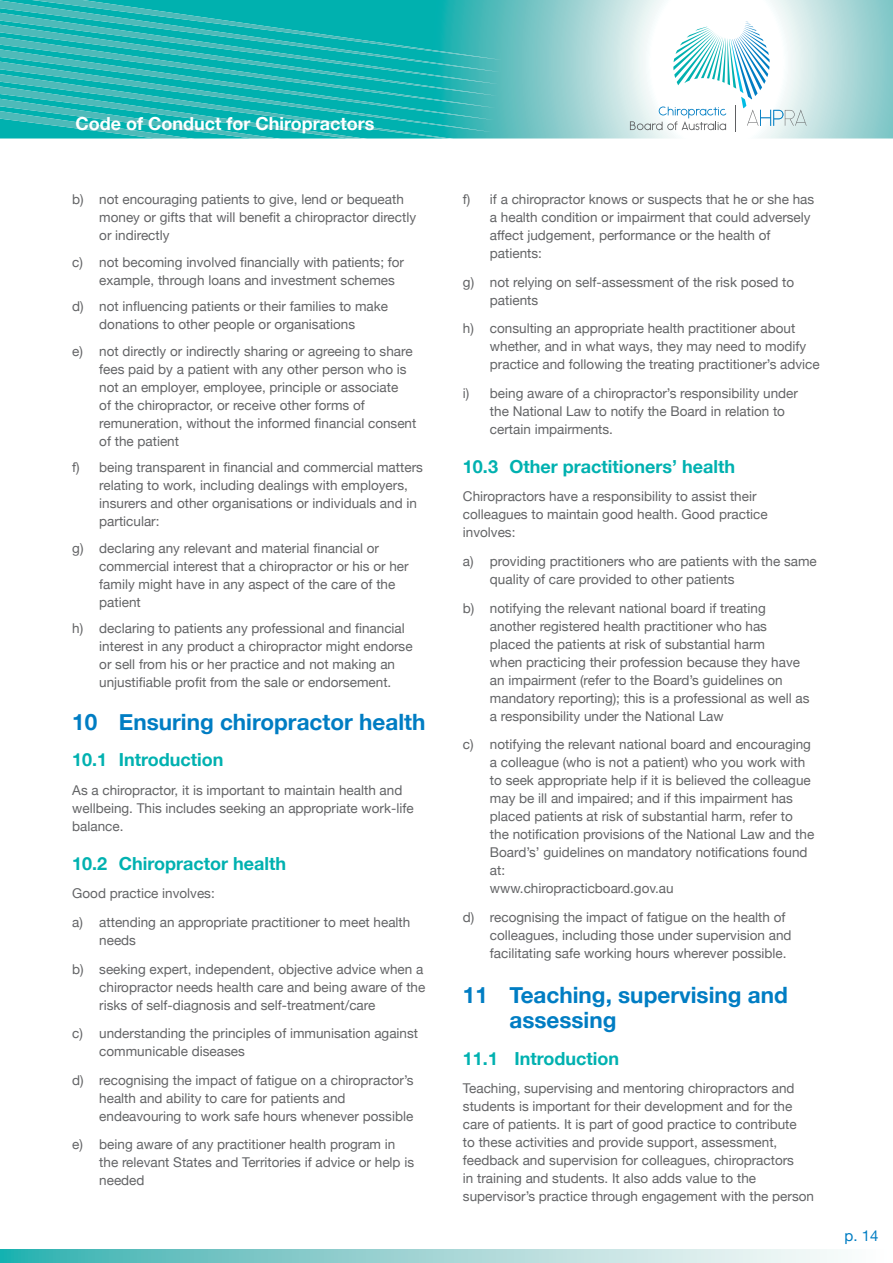
<style>
.page{position:relative;width:893px;height:1263px;background:#fff}
.page>*{position:absolute;margin:0;border:0;box-sizing:border-box;transform-origin:0 0}
.t1{font:700 22.5px/25.5px "Helvetica Neue";color:#007dc3}
.t2{font:700 18px "Helvetica Neue";color:#00b1b0}
.t3{font:700 18px "Helvetica Neue";color:#fff}
.t4{font:15px "Helvetica Neue";color:#007dc3}
.t5{font:13.5px/18px "Helvetica Neue";color:#636466}
</style>
<div class="page">
<svg style="left:502px;top:0;width:391px;height:138px;background:#abd9d9"></svg>
<svg style="left:0;top:0;width:502px;height:139px;background:#22b6b4"></svg>
<svg style="left:0;top:1249px;width:834px;height:14px;background:#9ad4d4"></svg>
<svg style="left:630px;top:22px;width:177px;height:110px"></svg>
<h2 class="t3" style="left:76px;top:112px;width:301px">Code of Conduct for Chiropractors</h2>
<p class="t5" style="left:99px;top:190px;width:318px;text-indent:-27px">b) not encouraging patients to give, lend or bequeath money or gifts that will benefit a chiropractor directly or indirectly</p>
<p class="t5" style="left:99px;top:253px;width:306px;text-indent:-27px">c) not becoming involved financially with patients; for example, through loans and investment schemes</p>
<p class="t5" style="left:72px;top:297px;width:317px;text-align:center">d) not influencing patients or their families to make donations to other people or organisations</p>
<p class="t5" style="left:99px;top:342px;width:319px;text-indent:-27px">e) not directly or indirectly sharing or agreeing to share fees paid by a patient with any other person who is not an employer, employee, principle or associate<br>of the chiropractor, or receive other forms of remuneration, without the informed financial consent of the patient</p>
<p class="t5" style="left:99px;top:458px;width:325px;text-indent:-27px">f) being transparent in financial and commercial matters relating to work, including dealings with employers, insurers and other organisations or individuals and in particular:</p>
<p class="t5" style="left:99px;top:539px;width:311px;text-indent:-27px">g) declaring any relevant and material financial or commercial interest that a chiropractor or his or her family might have in any aspect of the care of the patient</p>
<p class="t5" style="left:99px;top:619px;width:315px;text-indent:-27px">h) declaring to patients any professional and financial interest in any product a chiropractor might endorse or sell from his or her practice and not making an unjustifiable profit from the sale or endorsement.</p>
<h1 class="t1" style="left:72px;top:708px;width:355px">10 Ensuring chiropractor health</h1>
<h2 class="t2" style="left:72px;top:749px;width:153px">10.1 Introduction</h2>
<p class="t5" style="left:72px;top:781px;width:343px">As a chiropractor, it is important to maintain health and wellbeing. This includes seeking an appropriate work-life balance.</p>
<h2 class="t2" style="left:72px;top:852px;width:215px">10.2 Chiropractor health</h2>
<p class="t5" style="left:72px;top:879px;width:340px;line-height:28.7px">Good practice involves:<br>a) attending an appropriate practitioner to meet health</p>
<p class="t5" style="left:72px;top:925px;width:353px;line-height:28.7px;text-indent:27px">needs<br>b) seeking expert, independent, objective advice when a</p>
<p class="t5" style="left:99px;top:977px;width:328px">chiropractor needs health care and being aware of the risks of self-diagnosis and self-treatment/care</p>
<p class="t5" style="left:99px;top:1024px;width:320px;text-indent:-27px">c) understanding the principles of immunisation against communicable diseases</p>
<p class="t5" style="left:99px;top:1071px;width:316px;text-indent:-27px">d) recognising the impact of fatigue on a chiropractor’s health and ability to care for patients and endeavouring to work safe hours whenever possible</p>
<p class="t5" style="left:99px;top:1135px;width:316px;text-indent:-27px">e) being aware of any practitioner health program in the relevant States and Territories if advice or help is needed</p>
<p class="t5" style="left:490px;top:190px;width:326px;text-indent:-27px">f) if a chiropractor knows or suspects that he or she has a health condition or impairment that could adversely affect judgement, performance or the health of patients:</p>
<p class="t5" style="left:490px;top:273px;width:306px;text-indent:-27px">g) not relying on self-assessment of the risk posed to patients</p>
<p class="t5" style="left:490px;top:319px;width:331px;text-indent:-27px">h) consulting an appropriate health practitioner about whether, and in what ways, they may need to modify practice and following the treating practitioner’s advice</p>
<p class="t5" style="left:490px;top:384px;width:310px;text-indent:-27px">i) being aware of a chiropractor’s responsibility under the National Law to notify the Board in relation to certain impairments.</p>
<h2 class="t2" style="left:463px;top:455px;width:274px">10.3 Other practitioners’ health</h2>
<p class="t5" style="left:463px;top:487px;width:306px">Chiropractors have a responsibility to assist their colleagues to maintain good health. Good practice involves:</p>
<p class="t5" style="left:490px;top:552px;width:328px;text-indent:-27px">a) providing practitioners who are patients with the same quality of care provided to other patients</p>
<p class="t5" style="left:490px;top:599px;width:321px;text-indent:-27px">b) notifying the relevant national board if treating another registered health practitioner who has placed the patients at risk of substantial harm<br>when practicing their profession because they have an impairment (refer to the Board’s guidelines on mandatory reporting); this is a professional as well as a responsibility under the National Law</p>
<p class="t5" style="left:490px;top:735px;width:326px;text-indent:-27px">c) notifying the relevant national board and encouraging a colleague (who is not a patient) who you work with to seek appropriate help if it is believed the colleague may be ill and impaired; and if this impairment has placed patients at risk of substantial harm, refer to the notification provisions of the National Law and the Board’s’ guidelines on mandatory notifications found at:<br>www.chiropracticboard.gov.au</p>
<p class="t5" style="left:490px;top:908px;width:303px;text-indent:-27px">d) recognising the impact of fatigue on the health of colleagues, including those under supervision and facilitating safe working hours wherever possible.</p>
<h1 class="t1" style="left:509px;top:981px;width:280px;text-indent:-47px">11 Teaching, supervising and assessing</h1>
<h2 class="t2" style="left:463px;top:1047px;width:158px">11.1 Introduction</h2>
<p class="t5" style="left:463px;top:1079px;width:353px">Teaching, supervising and mentoring chiropractors and students is important for their development and for the care of patients. It is part of good practice to contribute<br>to these activities and provide support, assessment, feedback and supervision for colleagues, chiropractors<br>in training and students. It also adds value to the supervisor’s practice through engagement with the person</p>
<p class="t4" style="left:844px;top:1227px;width:35px">p. 14</p>
</div>
